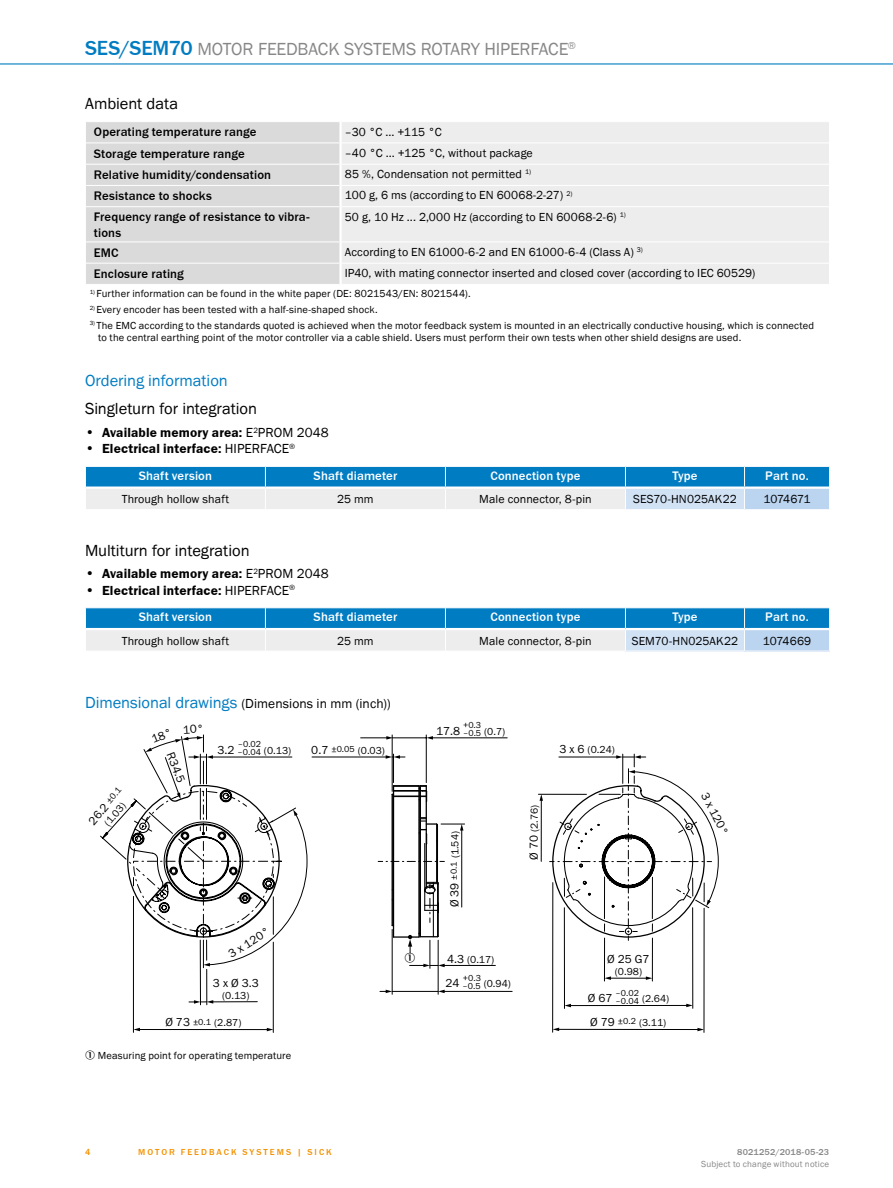
<style>
.page{position:relative;width:893px;height:1188px;background:#fff}
.page>*{position:absolute;margin:0;border:0;box-sizing:border-box;transform-origin:0 0}
.t1{font:18px "SICK Franklin";letter-spacing:-.015em;color:#878787}
.t2{font:16.5px "SICK Franklin";letter-spacing:-.005em;color:#000}
.t3{font:16.5px "SICK Franklin";letter-spacing:-.005em;color:#007cc2}
.t4{font:700 13.5px "SICK Franklin";letter-spacing:.01em;color:#000}
.t5{font:13.5px "SICK Franklin";letter-spacing:.005em;color:#000}
.t6{font:500 12.75px/15.3px "SICK Franklin";letter-spacing:.01em;color:#000}
.t7{font:500 12.75px "SICK Franklin";letter-spacing:.01em;color:#fff}
.t8{font:12px "SICK Franklin";letter-spacing:.01em;color:#000}
.t9{font:12px "SICK Franklin";letter-spacing:-.02em;color:#000}
.t10{font:10.5px/12.6px "SICK Franklin";letter-spacing:.015em;color:#000}
.t11{font:9px "SICK Franklin";letter-spacing:.02em;color:#878787}
.t12{font:500 9px "SICK Franklin";letter-spacing:.22em;color:#f39200}
.t13{font:500 9px "SICK Franklin";letter-spacing:.02em;color:#878787}
.t14{font:9px "SICK Franklin";color:#000}
.s1{font-weight:500;font-size:21px;color:#007cc2}
.s2{font-weight:400;font-size:14.25px}
.s3{font-weight:400}
.s4{font-size:16.5px;color:#007cc2}
.s5{font-size:9px}
.s6{font-size:12px}
</style>
<div class="page">
<hr style="left:0;top:63px;width:893px;height:2px;background:#007cc2">
<div style="left:342px;top:122px;width:487px;height:162px;background:#ededed"></div>
<div style="left:86px;top:122px;width:253px;height:162px;background:#dadada"></div>
<hr style="left:342px;top:143px;width:487px;height:1px;background:#fff">
<hr style="left:342px;top:164px;width:487px;height:1px;background:#fff">
<hr style="left:342px;top:185px;width:487px;height:1px;background:#fff">
<hr style="left:342px;top:206px;width:487px;height:1px;background:#fff">
<hr style="left:342px;top:242px;width:487px;height:1px;background:#fff">
<hr style="left:342px;top:263px;width:487px;height:1px;background:#fff">
<svg style="left:85px;top:466px;width:745px;height:44px;background:#81badc"></svg>
<hr style="left:744px;top:509px;width:86px;height:1px;background:#fff">
<svg style="left:85px;top:608px;width:745px;height:43px;background:#7eb8db"></svg>
<hr style="left:139px;top:1029px;width:129px;height:1px;background:#000">
<svg style="left:133px;top:1028px;width:7px;height:3px"></svg>
<svg style="left:267px;top:1028px;width:6px;height:3px"></svg>
<hr style="left:392px;top:735px;width:1px;height:56px;background:#000">
<hr style="left:426px;top:735px;width:1px;height:48px;background:#000">
<hr style="left:392px;top:738px;width:34px;height:1px;background:#000">
<svg style="left:361px;top:736px;width:32px;height:4px"></svg>
<hr style="left:432px;top:738px;width:75px;height:1px;background:#000">
<svg style="left:426px;top:736px;width:7px;height:4px"></svg>
<hr style="left:312px;top:757px;width:75px;height:1px;background:#000">
<svg style="left:378px;top:754px;width:341px;height:279px"></svg>
<svg style="left:102px;top:734px;width:206px;height:270px"></svg>
<h1 class="t1" style="left:85px;top:38px;width:492px"><span class="s1">SES/SEM70</span> MOTOR FEEDBACK SYSTEMS ROTARY HIPERFACE<sup>®</sup></h1>
<h2 class="t2" style="left:85px;top:93px;width:95px">Ambient data</h2>
<p class="t6" style="left:94px;top:125px;width:164px">Operating temperature range</p>
<p class="t8" style="left:345px;top:124px;width:98px">–30 °C ... +115 °C</p>
<p class="t6" style="left:94px;top:146px;width:153px">Storage temperature range</p>
<p class="t8" style="left:345px;top:146px;width:190px">–40 °C ... +125 °C, without package</p>
<p class="t6" style="left:94px;top:167px;width:179px">Relative humidity/condensation</p>
<p class="t8" style="left:345px;top:167px;width:188px">85 %, Condensation not permitted <sup>1)</sup></p>
<p class="t6" style="left:94px;top:188px;width:119px">Resistance to shocks</p>
<p class="t8" style="left:345px;top:188px;width:229px">100 g, 6 ms (according to EN 60068-2-27) <sup>2)</sup></p>
<p class="t6" style="left:94px;top:210px;width:217px">Frequency range of resistance to vibra&shy;tions</p>
<p class="t8" style="left:345px;top:209px;width:282px">50 g, 10 Hz ... 2,000 Hz (according to EN 60068-2-6) <sup>1)</sup></p>
<p class="t6" style="left:94px;top:245px;width:26px">EMC</p>
<p class="t8" style="left:345px;top:245px;width:300px">According to EN 61000-6-2 and EN 61000-6-4 (Class A) <sup>3)</sup></p>
<p class="t6" style="left:94px;top:266px;width:91px">Enclosure rating</p>
<p class="t8" style="left:345px;top:266px;width:412px">IP40, with mating connector inserted and closed cover (according to IEC 60529)</p>
<p class="t10" style="left:90px;top:288px;width:382px"><sup>1)</sup> Further information can be found in the white paper (DE: 8021543/EN: 8021544).</p>
<p class="t10" style="left:90px;top:303px;width:289px"><sup>2)</sup> Every encoder has been tested with a half-sine-shaped shock.</p>
<p class="t10" style="left:98px;top:319px;width:717px;text-indent:-8px"><sup>3)</sup> The EMC according to the standards quoted is achieved when the motor feedback system is mounted in an electrically conductive housing, which is connected to the central earthing point of the motor controller via a cable shield. Users must perform their own tests when other shield designs are used.</p>
<h2 class="t3" style="left:85px;top:370px;width:144px">Ordering information</h2>
<h2 class="t2" style="left:85px;top:398px;width:174px">Singleturn for integration</h2>
<p class="t4" style="left:85px;top:424px;width:245px"><span class="s2">•</span> Available memory area: <span class="s3">E</span><sup>2</sup><span class="s3">PROM 2048</span></p>
<p class="t4" style="left:85px;top:440px;width:212px"><span class="s2">•</span> Electrical interface: <span class="s3">HIPERFACE</span><sup>®</sup></p>
<p class="t7" style="left:139px;top:468px;width:75px">Shaft version</p>
<p class="t7" style="left:314px;top:468px;width:85px">Shaft diameter</p>
<p class="t7" style="left:490px;top:468px;width:92px">Connection type</p>
<p class="t7" style="left:672px;top:468px;width:27px">Type</p>
<p class="t7" style="left:765px;top:468px;width:45px">Part no.</p>
<p class="t8" style="left:122px;top:492px;width:109px">Through hollow shaft</p>
<p class="t8" style="left:337px;top:492px;width:38px">25 mm</p>
<p class="t8" style="left:479px;top:492px;width:114px">Male connector, 8-pin</p>
<p class="t8" style="left:633px;top:492px;width:105px">SES70-HN025AK22</p>
<p class="t9" style="left:763px;top:492px;width:49px">1074671</p>
<h2 class="t2" style="left:85px;top:540px;width:166px">Multiturn for integration</h2>
<p class="t4" style="left:85px;top:566px;width:245px"><span class="s2">•</span> Available memory area: <span class="s3">E</span><sup>2</sup><span class="s3">PROM 2048</span></p>
<p class="t4" style="left:85px;top:582px;width:212px"><span class="s2">•</span> Electrical interface: <span class="s3">HIPERFACE</span><sup>®</sup></p>
<p class="t7" style="left:139px;top:609px;width:75px">Shaft version</p>
<p class="t7" style="left:314px;top:609px;width:85px">Shaft diameter</p>
<p class="t7" style="left:490px;top:609px;width:92px">Connection type</p>
<p class="t7" style="left:672px;top:609px;width:27px">Type</p>
<p class="t7" style="left:765px;top:609px;width:45px">Part no.</p>
<p class="t8" style="left:122px;top:633px;width:109px">Through hollow shaft</p>
<p class="t8" style="left:337px;top:633px;width:38px">25 mm</p>
<p class="t8" style="left:479px;top:633px;width:114px">Male connector, 8-pin</p>
<p class="t8" style="left:632px;top:633px;width:108px">SEM70-HN025AK22</p>
<p class="t8" style="left:763px;top:633px;width:50px">1074669</p>
<p class="t5" style="left:85px;top:695px;width:307px"><span class="s4">Dimensional drawings</span> (Dimensions in mm (inch))</p>
<p class="t8" style="left:85px;top:818px;width:47px;rotate:-50deg">26.2 <span class="s5">±0.1</span></p>
<p class="t10" style="left:101px;top:821px;width:29px;rotate:-50deg">(1.03)</p>
<p class="t8" style="left:177px;top:750px;width:33px;rotate:68deg">R34.5</p>
<p class="t14" style="left:238px;top:738px;width:25px">–0.02</p>
<p class="t10" style="left:218px;top:744px;width:75px"><span class="s6">3.2</span> <sub>–0.04</sub> (0.13)</p>
<p class="t10" style="left:311px;top:744px;width:75px"><span class="s6">0.7</span> <span class="s5">±0.05</span> (0.03)</p>
<p class="t8" style="left:225px;top:948px;width:48px;rotate:-32deg">3 x 120°</p>
<p class="t8" style="left:213px;top:976px;width:47px">3 x Ø 3.3</p>
<p class="t10" style="left:222px;top:990px;width:29px">(0.13)</p>
<p class="t10" style="left:165px;top:1017px;width:78px"><span class="s6">Ø 73</span> <span class="s5">±0.1</span> (2.87)</p>
<p class="t10" style="left:98px;top:1049px;width:195px">Measuring point for operating temperature</p>
<p class="t14" style="left:463px;top:720px;width:20px">+0.3</p>
<p class="t10" style="left:436px;top:725px;width:71px"><span class="s6">17.8</span> <sub>–0.5</sub> (0.7)</p>
<p class="t10" style="left:449px;top:907px;width:78px;rotate:-90deg"><span class="s6">Ø 39</span> <span class="s5">±0.1</span> (1.54)</p>
<p class="t10" style="left:447px;top:953px;width:49px"><span class="s6">4.3</span> (0.17)</p>
<p class="t14" style="left:463px;top:972px;width:20px">+0.3</p>
<p class="t10" style="left:445px;top:977px;width:67px"><span class="s6">24</span> <sub>–0.5</sub> (0.94)</p>
<p class="t10" style="left:528px;top:860px;width:56px;rotate:-90deg"><span class="s6">Ø 70</span> (2.76)</p>
<p class="t10" style="left:559px;top:744px;width:57px"><span class="s6">3 x 6</span> (0.24)</p>
<p class="t8" style="left:607px;top:952px;width:44px">Ø 25 G7</p>
<p class="t10" style="left:615px;top:966px;width:29px">(0.98)</p>
<p class="t10" style="left:588px;top:993px;width:83px"><span class="s6">Ø 67</span> <sub>–0.04</sub> (2.64)</p>
<p class="t14" style="left:616px;top:987px;width:25px">–0.02</p>
<p class="t10" style="left:590px;top:1016px;width:78px"><span class="s6">Ø 79</span> <span class="s5">±0.2</span> (3.11)</p>
<p class="t8" style="left:711px;top:790px;width:48px;rotate:63deg">3 x 120°</p>
<p class="t12" style="left:85px;top:1146px;width:7px">4</p>
<p class="t13" style="left:737px;top:1146px;width:93px">8021252/2018-05-23</p>
<p class="t12" style="left:138px;top:1146px;width:188px">Motor feedback system s | SICK</p>
<p class="t11" style="left:701px;top:1159px;width:130px">Subject to change without notice</p>
</div>
